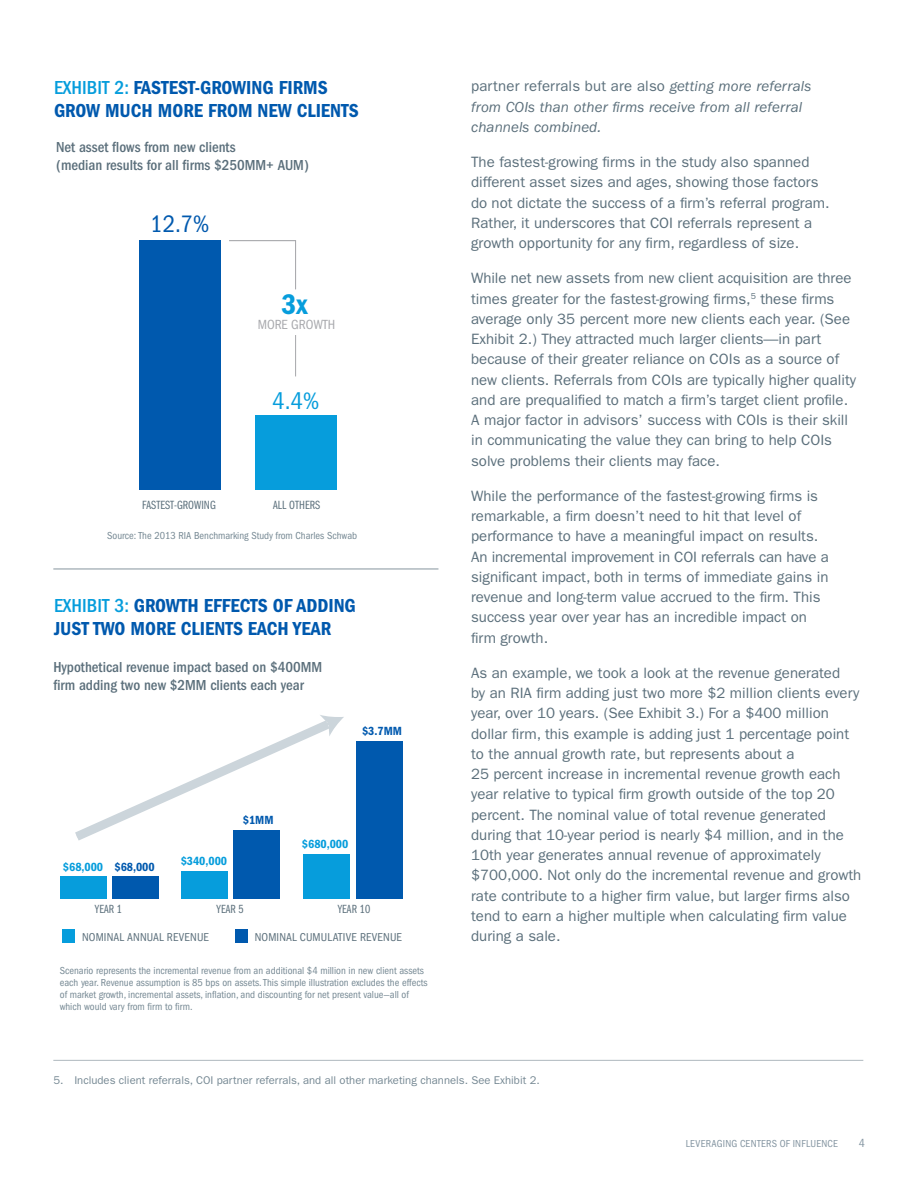
<style>
.page{position:relative;width:918px;height:1188px;background:#fff}
.page>*{position:absolute;margin:0;border:0;box-sizing:border-box;transform-origin:0 0}
.t1{font:29.4px "ITC Franklin Gothic Std Dm Cd";color:#069ddc}
.t2{font:condensed 24.6px "ITC Franklin Gothic Std";color:#0059ae}
.t3{font:condensed 24.6px "ITC Franklin Gothic Std";color:#069ddc}
.chart_headers{font:19.5px/22.5px "ITC Franklin Gothic Std Dm Cd";color:#0059ae}
.Body{font:15px/20.2px "ITC Franklin Gothic Std";color:#5b6f7b}
.chart_subhead{font:500 condensed 15px/18px "ITC Franklin Gothic Std";color:#5b6f7b}
.Body-2{font:italic 15px/20.2px "ITC Franklin Gothic Std";letter-spacing:.01em;color:#5b6f7b}
.t4{font:condensed 13.65px "ITC Franklin Gothic Std";letter-spacing:-.005em;color:#a8a9ad}
.t5{font:12.3px "ITC Franklin Gothic Std Bk Cp";letter-spacing:.005em;color:#5b6f7b}
.t6{font:12.3px "ITC Franklin Gothic Std Dm Cd";letter-spacing:-.005em;color:#069ddc}
.t7{font:12.3px "ITC Franklin Gothic Std Dm Cd";letter-spacing:-.005em;color:#0059ae}
.t8{font:condensed 12px "ITC Franklin Gothic Std";color:#8495a1}
.t9{font:condensed 11.85px "ITC Franklin Gothic Std";letter-spacing:.015em;color:#5b6f7b}
.footnote{font:11.25px "ITC Franklin Gothic Std";color:#758893}
.footnote-2{font:condensed 10.5px/12px "ITC Franklin Gothic Std";color:#758893}
.t10{font:condensed 10.5px "ITC Franklin Gothic Std";letter-spacing:.02em;color:#8495a1}
.s1{font-family:"ITC Franklin Gothic Std";font-weight:500;font-stretch:condensed;color:#069ddc}
.s2{color:#0059ae}
.s3{font-style:normal}
</style>
<div class="page">
<div style="left:139px;top:241px;width:82px;height:249px;background:#0059ae"></div>
<div style="left:255px;top:415px;width:82px;height:74px;background:#069ddc"></div>
<hr style="left:229px;top:240px;width:67px;height:1px;background:#a8a9ad">
<hr style="left:295px;top:240px;width:1px;height:49px;background:#a8a9ad">
<hr style="left:295px;top:335px;width:1px;height:41px;background:#a8a9ad">
<hr style="left:53px;top:568px;width:385px;height:2px;background:#aeb8be">
<div style="left:233px;top:831px;width:47px;height:68px;background:#0059ae"></div>
<div style="left:181px;top:871px;width:46px;height:28px;background:#069ddc"></div>
<div style="left:60px;top:877px;width:47px;height:22px;background:#069ddc"></div>
<div style="left:113px;top:877px;width:46px;height:22px;background:#0059ae"></div>
<div style="left:356px;top:742px;width:47px;height:157px;background:#0059ae"></div>
<div style="left:303px;top:854px;width:46px;height:45px;background:#069ddc"></div>
<div style="left:62px;top:930px;width:13px;height:13px;background:#069ddc"></div>
<div style="left:235px;top:930px;width:13px;height:13px;background:#0059ae"></div>
<svg style="left:75px;top:715px;width:269px;height:126px"></svg>
<hr style="left:53px;top:1060px;width:810px;height:1px;background:#aeb8be">
<p class="chart_headers" style="left:54px;top:77px;width:306px"><span class="s1">EXHIBIT 2:</span> FASTEST-GROWING FIRMS<br>GROW MUCH MORE FROM NEW CLIENTS</p>
<p class="chart_subhead" style="left:56px;top:138px;width:254px">Net asset flows from new clients<br>(median results for all firms $250MM+ AUM)</p>
<p class="t2" style="left:150px;top:210px;width:61px">12.7%</p>
<p class="t1" style="left:282px;top:288px;width:27px">3x</p>
<p class="t4" style="left:258px;top:317px;width:79px">MORE GROWTH</p>
<p class="t3" style="left:272px;top:387px;width:49px">4.4%</p>
<p class="t5" style="left:142px;top:498px;width:75px">FASTEST-GROWING</p>
<p class="t5" style="left:273px;top:498px;width:48px">ALL OTHERS</p>
<p class="footnote-2" style="left:107px;top:529px;width:251px">Source: The 2013 RIA Benchmarking Study from Charles Schwab</p>
<p class="chart_headers" style="left:54px;top:595px;width:303px"><span class="s1">EXHIBIT 3:</span> GROWTH EFFECTS OF ADDING<br>JUST TWO MORE CLIENTS EACH YEAR</p>
<p class="chart_subhead" style="left:53px;top:658px;width:270px">Hypothetical revenue impact based on $400MM firm adding two new $2MM clients each year</p>
<p class="t7" style="left:362px;top:724px;width:41px">$3.7MM</p>
<p class="t6" style="left:63px;top:860px;width:93px">$68,000 <span class="s2">$68,000</span></p>
<p class="t6" style="left:181px;top:854px;width:48px">$340,000</p>
<p class="t7" style="left:243px;top:813px;width:32px">$1MM</p>
<p class="t6" style="left:302px;top:837px;width:48px">$680,000</p>
<p class="t5" style="left:95px;top:902px;width:29px">YEAR 1</p>
<p class="t5" style="left:217px;top:902px;width:29px">YEAR 5</p>
<p class="t5" style="left:338px;top:902px;width:34px">YEAR 10</p>
<p class="t9" style="left:82px;top:930px;width:128px">NOMINAL ANNUAL REVENUE</p>
<p class="t9" style="left:255px;top:930px;width:149px">NOMINAL CUMULATIVE REVENUE</p>
<p class="footnote-2" style="left:60px;top:964px;width:369px">Scenario represents the incremental revenue from an additional $4 million in new client assets each year. Revenue assumption is 85 bps on assets. This simple illustration excludes the effects of market growth, incremental assets, inflation, and discounting for net present value—all of which would vary from firm to firm.</p>
<p class="Body-2" style="left:471px;top:76px;width:342px"><span class="s3">partner referrals but are also</span> getting more referrals from COIs than other firms receive from all referral channels combined.</p>
<p class="Body" style="left:471px;top:152px;width:360px">The fastest-growing firms in the study also spanned different asset sizes and ages, showing those factors do not dictate the success of a firm’s referral program.<br>Rather, it underscores that COI referrals represent a growth opportunity for any firm, regardless of size.</p>
<p class="Body" style="left:471px;top:268px;width:386px">While net new assets from new client acquisition are three times greater for the fastest-growing firms,<sup>5</sup> these firms average only 35 percent more new clients each year. (See Exhibit 2.) They attracted much larger clients—in part because of their greater reliance on COIs as a source of new clients. Referrals from COIs are typically higher quality and are prequalified to match a firm’s target client profile.<br>A major factor in advisors’ success with COIs is their skill in communicating the value they can bring to help COIs solve problems their clients may face.</p>
<p class="Body" style="left:471px;top:486px;width:359px">While the performance of the fastest-growing firms is remarkable, a firm doesn’t need to hit that level of performance to have a meaningful impact on results.<br>An incremental improvement in COI referrals can have a significant impact, both in terms of immediate gains in revenue and long-term value accrued to the firm. This success year over year has an incredible impact on firm growth.</p>
<p class="Body" style="left:471px;top:663px;width:392px">As an example, we took a look at the revenue generated<br>by an RIA firm adding just two more $2 million clients every year, over 10 years. (See Exhibit 3.) For a $400 million dollar firm, this example is adding just 1 percentage point to the annual growth rate, but represents about a<br>25 percent increase in incremental revenue growth each year relative to typical firm growth outside of the top 20 percent. The nominal value of total revenue generated during that 10-year period is nearly $4 million, and in the 10th year generates annual revenue of approximately $700,000. Not only do the incremental revenue and growth rate contribute to a higher firm value, but larger firms also tend to earn a higher multiple when calculating firm value during a sale.</p>
<p class="footnote" style="left:53px;top:1074px;width:488px">5. Includes client referrals, COI partner referrals, and all other marketing channels. See Exhibit 2.</p>
<p class="t10" style="left:686px;top:1138px;width:154px">LEVERAGING CENTERS OF INFLUENCE</p>
<p class="t8" style="left:859px;top:1137px;width:8px">4</p>
</div>
